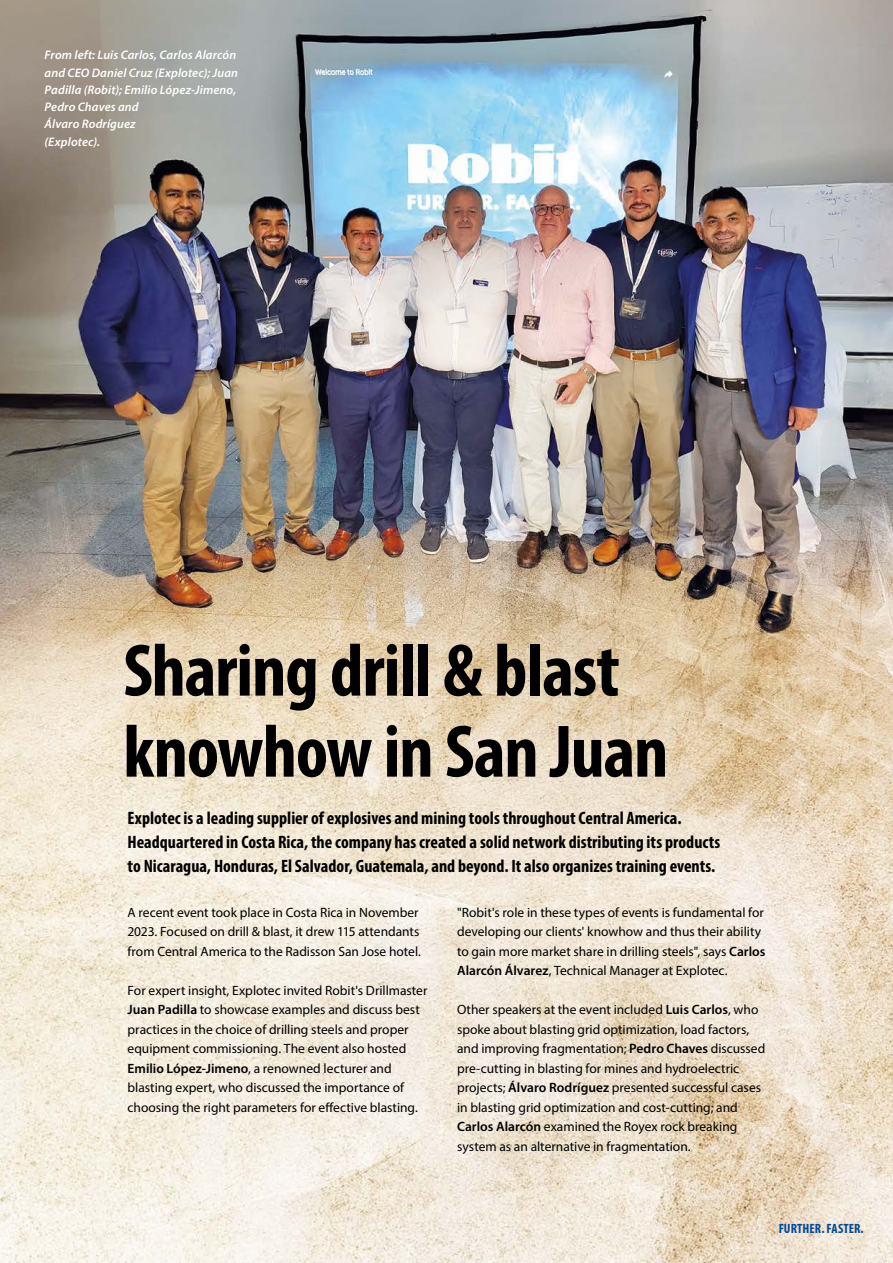
<style>
.page{position:relative;width:893px;height:1263px;background:#fff}
.page>*{position:absolute;margin:0;border:0;box-sizing:border-box;transform-origin:0 0}
.t1{font:700 condensed 75px/81px "Myriad Pro";letter-spacing:-.015em;color:#000}
.t2{font:700 condensed 18px/24px "Myriad Pro";color:#000}
.t3{font:13.5px/19.5px "Myriad Pro";color:#000}
.t4{font:700 condensed 13.5px "Myriad Pro";color:#004996}
.t5{font:italic 600 12.45px/17.2px "Myriad Pro";letter-spacing:.01em;color:#fff}
.s1{font-weight:600}
</style>
<div class="page">
<img style="left:0;top:0;width:893px;height:1263px">
<p class="t5" style="left:45px;top:46px;width:195px">From left: Luis Carlos, Carlos Alarcón and CEO Daniel Cruz (Explotec); Juan<br>Padilla (Robit); Emilio López-Jimeno,<br>Pedro Chaves and<br>Álvaro Rodríguez<br>(Explotec).</p>
<h1 class="t1" style="left:123px;top:628px;width:547px">Sharing drill &amp; blast knowhow in San Juan</h1>
<p class="t2" style="left:128px;top:806px;width:594px">Explotec is a leading supplier of explosives and mining tools throughout Central America.<br>Headquartered in Costa Rica, the company has created a solid network distributing its products to Nicaragua, Honduras, El Salvador, Guatemala, and beyond. It also organizes training events.</p>
<p class="t3" style="left:128px;top:902px;width:295px">A recent event took place in Costa Rica in November<br>2023. Focused on drill &amp; blast, it drew 115 attendants from Central America to the Radisson San Jose hotel.</p>
<p class="t3" style="left:128px;top:980px;width:301px">For expert insight, Explotec invited Robit's Drillmaster <span class="s1">Juan Padilla</span> to showcase examples and discuss best practices in the choice of drilling steels and proper equipment commissioning. The event also hosted <span class="s1">Emilio López-Jimeno</span>, a renowned lecturer and blasting expert, who discussed the importance of choosing the right parameters for effective blasting.</p>
<p class="t3" style="left:457px;top:902px;width:310px">"Robit's role in these types of events is fundamental for developing our clients' knowhow and thus their ability to gain more market share in drilling steels", says <span class="s1">Carlos Alarcón Álvarez</span>, Technical Manager at Explotec.</p>
<p class="t3" style="left:457px;top:999px;width:310px">Other speakers at the event included <span class="s1">Luis Carlos</span>, who spoke about blasting grid optimization, load factors, and improving fragmentation; <span class="s1">Pedro Chaves</span> discussed pre-cutting in blasting for mines and hydroelectric projects; <span class="s1">Álvaro Rodríguez</span> presented successful cases in blasting grid optimization and cost-cutting; and <span class="s1">Carlos Alarcón</span> examined the Royex rock breaking system as an alternative in fragmentation.</p>
<p class="t4" style="left:779px;top:1220px;width:86px">FURTHER. FASTER.</p>
</div>
